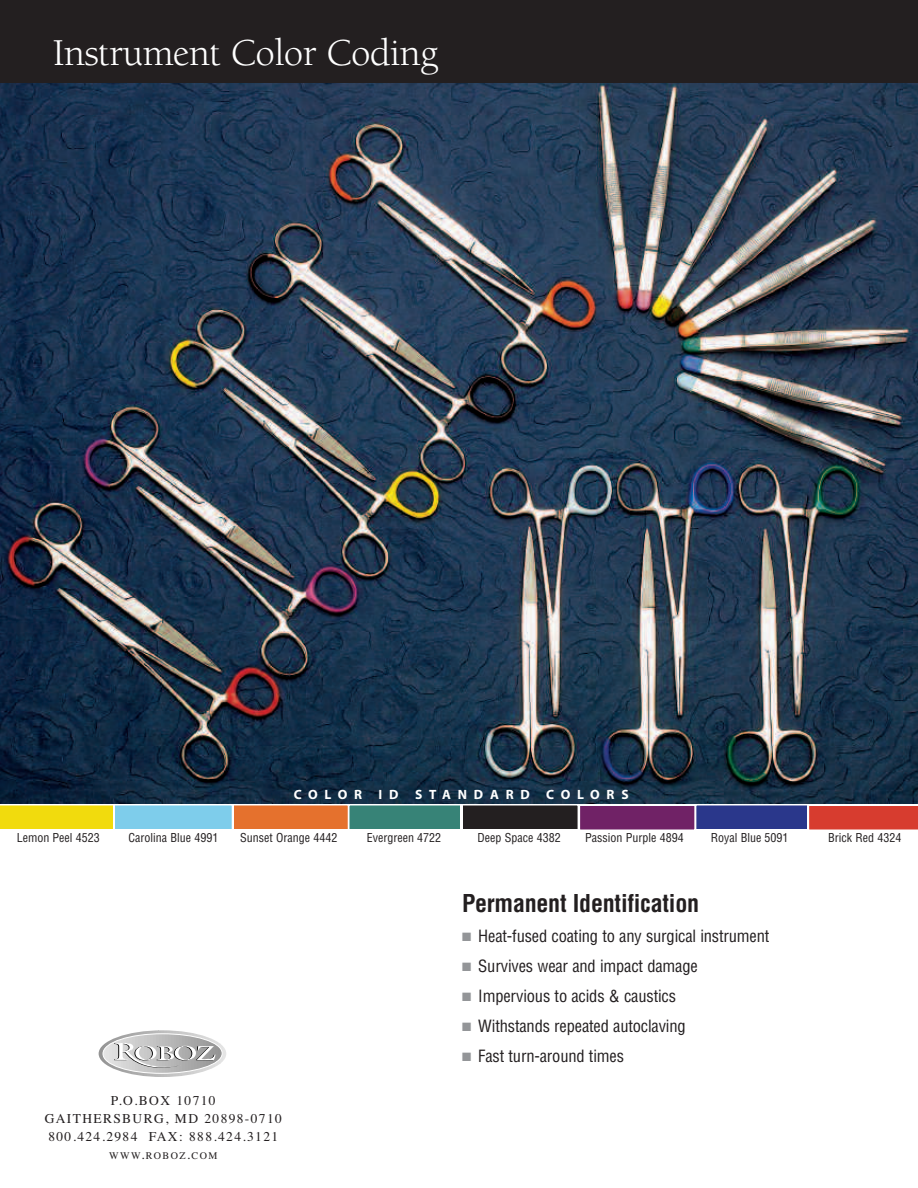
<style>
.page{position:relative;width:918px;height:1188px;background:#fff}
.page>*{position:absolute;margin:0;border:0;box-sizing:border-box;transform-origin:0 0}
.t1{font:39px "Berkeley";letter-spacing:-.015em;color:#fff}
.t2{font:700 condensed 24px "Helvetica";letter-spacing:-.01em;color:#231f20}
.t3{font:condensed 16.5px "Helvetica";letter-spacing:-.01em;color:#231f20}
.t4{font:13.5px/18px "Times";letter-spacing:.1em;color:#231f20;text-align:center}
.t5{font:13.5px "Myriad MM.700.wt.600.wd";letter-spacing:.5em;color:#fff}
.t6{font:condensed 12px "Helvetica";color:#231f20}
.t7{font:10.2px "Times";letter-spacing:.135em;color:#231f20}
.s1{font-size:13.5px}
.s2{color:#939598}
</style>
<div class="page">
<img style="left:0;top:82px;width:918px;height:721px">
<div style="left:0;top:805px;width:113px;height:24px;background:#f1db0d"></div>
<div style="left:115px;top:806px;width:117px;height:24px;background:#7ecdeb"></div>
<div style="left:114px;top:804px;width:119px;height:27px;border:2px solid #fff"></div>
<div style="left:234px;top:805px;width:114px;height:24px;background:#e5712d"></div>
<div style="left:232px;top:804px;width:117px;height:27px;border:2px solid #fff"></div>
<div style="left:350px;top:806px;width:110px;height:24px;background:#378377"></div>
<div style="left:348px;top:804px;width:114px;height:27px;border:2px solid #fff"></div>
<div style="left:463px;top:806px;width:115px;height:24px;background:#231f20"></div>
<div style="left:461px;top:804px;width:118px;height:27px;border:2px solid #fff"></div>
<div style="left:580px;top:806px;width:114px;height:24px;background:#702266"></div>
<div style="left:579px;top:804px;width:117px;height:27px;border:2px solid #fff"></div>
<div style="left:696px;top:806px;width:111px;height:24px;background:#2a378b"></div>
<div style="left:695px;top:804px;width:114px;height:27px;border:2px solid #fff"></div>
<svg style="left:808px;top:804px;width:110px;height:27px;background:#dc574b"></svg>
<div style="left:0;top:0;width:918px;height:82px;background:#231f20"></div>
<hr style="left:99px;top:1030px;width:3px;height:47px;background:#949494">
<hr style="left:102px;top:1030px;width:3px;height:47px;background:#969696">
<hr style="left:105px;top:1030px;width:3px;height:47px;background:#989898">
<hr style="left:108px;top:1030px;width:3px;height:47px;background:#9a9a9a">
<hr style="left:111px;top:1030px;width:3px;height:47px;background:#9c9c9c">
<hr style="left:114px;top:1030px;width:3px;height:47px;background:#9e9e9e">
<hr style="left:117px;top:1030px;width:3px;height:47px;background:#a0a0a0">
<hr style="left:120px;top:1030px;width:3px;height:47px;background:#a2a2a2">
<hr style="left:123px;top:1030px;width:3px;height:47px;background:#a4a4a4">
<hr style="left:126px;top:1030px;width:3px;height:47px;background:#a6a6a6">
<hr style="left:129px;top:1030px;width:3px;height:47px;background:#a8a8a8">
<hr style="left:132px;top:1030px;width:3px;height:47px;background:#aaa">
<hr style="left:135px;top:1030px;width:3px;height:47px;background:#acacac">
<hr style="left:138px;top:1030px;width:3px;height:47px;background:#aeaeae">
<hr style="left:141px;top:1030px;width:3px;height:47px;background:#afafaf">
<hr style="left:144px;top:1030px;width:3px;height:47px;background:#b1b1b1">
<hr style="left:147px;top:1030px;width:3px;height:47px;background:#b3b3b3">
<hr style="left:150px;top:1030px;width:3px;height:47px;background:#b5b5b5">
<hr style="left:153px;top:1030px;width:3px;height:47px;background:#b7b7b7">
<hr style="left:156px;top:1030px;width:3px;height:47px;background:#b9b9b9">
<hr style="left:159px;top:1030px;width:2px;height:47px;background:#bbb">
<hr style="left:161px;top:1030px;width:3px;height:47px;background:#bdbdbd">
<hr style="left:164px;top:1030px;width:3px;height:47px;background:#bfbfbf">
<hr style="left:167px;top:1030px;width:3px;height:47px;background:#c1c1c1">
<hr style="left:170px;top:1030px;width:3px;height:47px;background:#c3c3c3">
<hr style="left:173px;top:1030px;width:3px;height:47px;background:#c5c5c5">
<hr style="left:176px;top:1030px;width:3px;height:47px;background:#c7c7c7">
<hr style="left:179px;top:1030px;width:3px;height:47px;background:#c9c9c9">
<hr style="left:182px;top:1030px;width:3px;height:47px;background:#cbcbcb">
<hr style="left:185px;top:1030px;width:3px;height:47px;background:#cbcbcb">
<hr style="left:188px;top:1030px;width:3px;height:47px;background:#cdcdcd">
<hr style="left:191px;top:1030px;width:3px;height:47px;background:#d0d0d0">
<hr style="left:194px;top:1030px;width:3px;height:47px;background:#d2d2d2">
<hr style="left:197px;top:1030px;width:3px;height:47px;background:#d4d4d4">
<hr style="left:200px;top:1030px;width:3px;height:47px;background:#d6d6d6">
<hr style="left:203px;top:1030px;width:3px;height:47px;background:#d8d8d8">
<hr style="left:206px;top:1030px;width:3px;height:47px;background:#d9d9d9">
<hr style="left:209px;top:1030px;width:3px;height:47px;background:#dbdbdb">
<hr style="left:212px;top:1030px;width:3px;height:47px;background:#ddd">
<hr style="left:215px;top:1030px;width:3px;height:47px;background:#dfdfdf">
<hr style="left:218px;top:1030px;width:2px;height:47px;background:#e1e1e1">
<hr style="left:220px;top:1030px;width:3px;height:47px;background:#e3e3e3">
<hr style="left:223px;top:1030px;width:3px;height:47px;background:#e5e5e5">
<hr style="left:226px;top:1030px;width:1px;height:47px;background:#e6e6e6">
<hr style="left:221px;top:1034px;width:1px;height:39px;background:#949494">
<hr style="left:218px;top:1034px;width:3px;height:39px;background:#949494">
<hr style="left:215px;top:1034px;width:3px;height:39px;background:#969696">
<hr style="left:212px;top:1034px;width:3px;height:39px;background:#989898">
<hr style="left:209px;top:1034px;width:3px;height:39px;background:#9a9a9a">
<hr style="left:206px;top:1034px;width:3px;height:39px;background:#9c9c9c">
<hr style="left:203px;top:1034px;width:3px;height:39px;background:#9f9f9f">
<hr style="left:200px;top:1034px;width:3px;height:39px;background:#a1a1a1">
<hr style="left:197px;top:1034px;width:3px;height:39px;background:#a3a3a3">
<hr style="left:194px;top:1034px;width:3px;height:39px;background:#a5a5a5">
<hr style="left:191px;top:1034px;width:3px;height:39px;background:#a7a7a7">
<hr style="left:188px;top:1034px;width:3px;height:39px;background:#a9a9a9">
<hr style="left:185px;top:1034px;width:3px;height:39px;background:#ababab">
<hr style="left:182px;top:1034px;width:3px;height:39px;background:#adadad">
<hr style="left:179px;top:1034px;width:3px;height:39px;background:#b0b0b0">
<hr style="left:176px;top:1034px;width:3px;height:39px;background:#b2b2b2">
<hr style="left:174px;top:1034px;width:2px;height:39px;background:#b4b4b4">
<hr style="left:171px;top:1034px;width:3px;height:39px;background:#b6b6b6">
<hr style="left:168px;top:1034px;width:3px;height:39px;background:#b8b8b8">
<hr style="left:165px;top:1034px;width:3px;height:39px;background:#bababa">
<hr style="left:156px;top:1034px;width:3px;height:39px;background:#c0c0c0">
<hr style="left:153px;top:1034px;width:3px;height:39px;background:#c3c3c3">
<hr style="left:150px;top:1034px;width:3px;height:39px;background:#c5c5c5">
<hr style="left:147px;top:1034px;width:3px;height:39px;background:#c7c7c7">
<hr style="left:144px;top:1034px;width:3px;height:39px;background:#c9c9c9">
<hr style="left:141px;top:1034px;width:3px;height:39px;background:#cbcbcb">
<hr style="left:138px;top:1034px;width:3px;height:39px;background:#cbcbcb">
<hr style="left:135px;top:1034px;width:3px;height:39px;background:#cdcdcd">
<hr style="left:132px;top:1034px;width:3px;height:39px;background:#d0d0d0">
<hr style="left:129px;top:1034px;width:3px;height:39px;background:#d2d2d2">
<hr style="left:126px;top:1034px;width:3px;height:39px;background:#d4d4d4">
<hr style="left:123px;top:1034px;width:3px;height:39px;background:#d6d6d6">
<hr style="left:121px;top:1034px;width:2px;height:39px;background:#d8d8d8">
<hr style="left:118px;top:1034px;width:3px;height:39px;background:#dbdbdb">
<hr style="left:115px;top:1034px;width:3px;height:39px;background:#ddd">
<hr style="left:112px;top:1034px;width:3px;height:39px;background:#dfdfdf">
<hr style="left:109px;top:1034px;width:3px;height:39px;background:#e1e1e1">
<hr style="left:106px;top:1034px;width:3px;height:39px;background:#e3e3e3">
<hr style="left:103px;top:1034px;width:3px;height:39px;background:#e5e5e5">
<div style="left:103px;top:1033px;width:119px;height:41px;border:1px solid #fff;border-radius:50%"></div>
<svg style="left:114px;top:1043px;width:101px;height:32px"></svg>
<h1 class="t1" style="left:52px;top:37px;width:387px">Instrument Color Coding</h1>
<p class="t5" style="left:294px;top:789px;width:336px">COLOR ID STANDARD COLORS</p>
<p class="t6" style="left:17px;top:832px;width:85px">Lemon Peel 4523</p>
<p class="t6" style="left:129px;top:832px;width:91px">Carolina Blue 4991</p>
<p class="t6" style="left:240px;top:832px;width:99px">Sunset Orange 4442</p>
<p class="t6" style="left:367px;top:832px;width:76px">Evergreen 4722</p>
<p class="t6" style="left:478px;top:832px;width:85px">Deep Space 4382</p>
<p class="t6" style="left:585px;top:832px;width:100px">Passion Purple 4894</p>
<p class="t6" style="left:711px;top:832px;width:79px">Royal Blue 5091</p>
<p class="t6" style="left:828px;top:832px;width:75px">Brick Red 4324</p>
<p class="t4" style="left:45px;top:1091px;width:239px">P.O.BOX 10710<br>GAITHERSBURG, MD 20898-0710<br>800.424.2984 FAX: 888.424.3121</p>
<p class="t7" style="left:109px;top:1149px;width:110px">WWW<span class="s1">.</span>ROBOZ<span class="s1">.</span>COM</p>
<h2 class="t2" style="left:462px;top:894px;width:239px">Permanent Identification</h2>
<p class="t3" style="left:462px;top:930px;width:309px"><span class="s2">■</span> Heat-fused coating to any surgical instrument</p>
<p class="t3" style="left:462px;top:960px;width:237px"><span class="s2">■</span> Survives wear and impact damage</p>
<p class="t3" style="left:462px;top:990px;width:216px"><span class="s2">■</span> Impervious to acids &amp; caustics</p>
<p class="t3" style="left:462px;top:1020px;width:225px"><span class="s2">■</span> Withstands repeated autoclaving</p>
<p class="t3" style="left:462px;top:1050px;width:164px"><span class="s2">■</span> Fast turn-around times</p>
</div>
